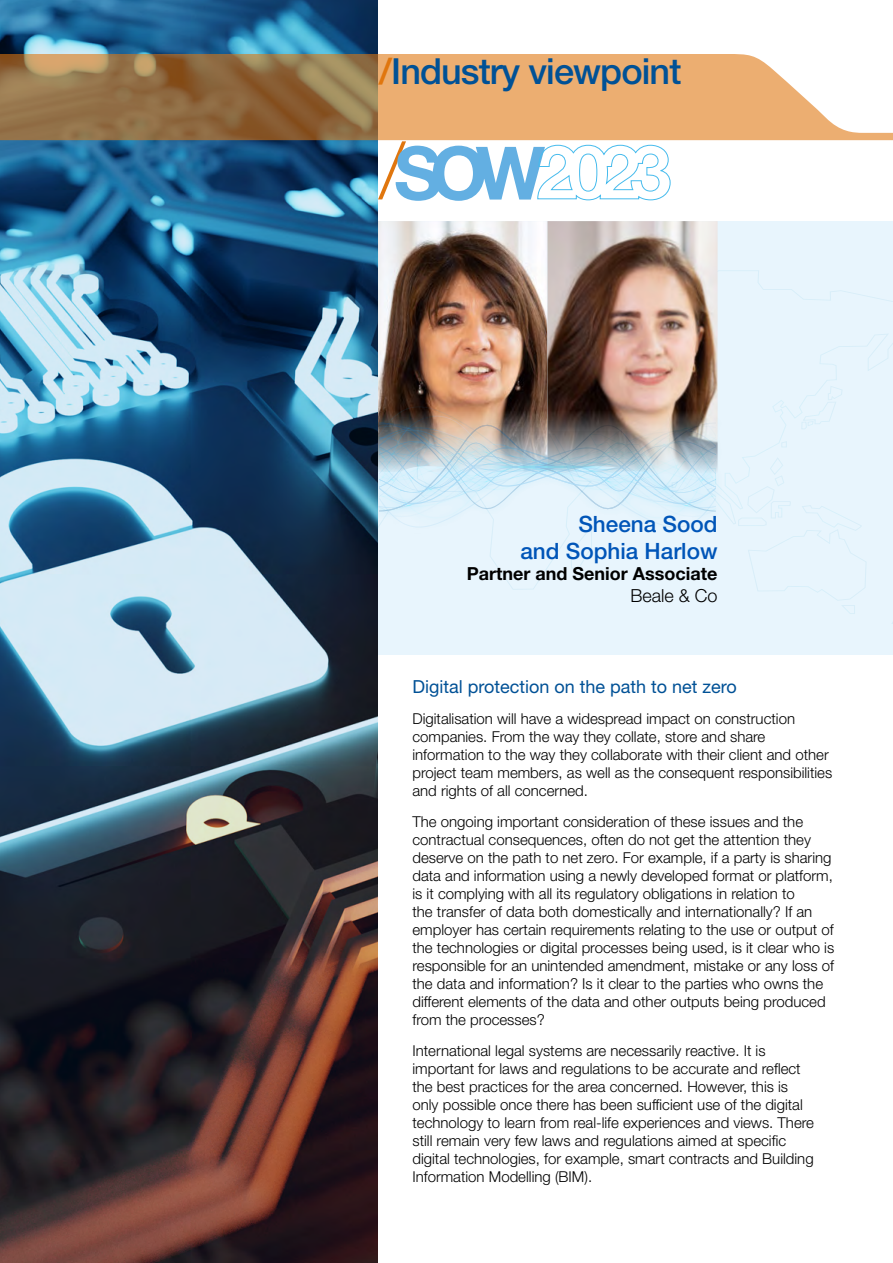
<style>
.page{position:relative;width:893px;height:1263px;background:#fff}
.page>*{position:absolute;margin:0;border:0;box-sizing:border-box;transform-origin:0 0}
.t1{font:500 36px "Helvetica Neue LT Std";letter-spacing:-.025em;color:#005196}
.t2{font:500 22.5px/27px "Helvetica Neue LT Std";color:#0055b8;text-align:right}
.t3{font:18px "Helvetica Neue LT Std";color:#005196}
.t4{font:700 18px "Helvetica Neue LT Std";color:#000}
.t5{font:300 18px "Helvetica Neue LT Std";color:#000}
.t6{font:300 15px/18px "Helvetica Neue LT Std";color:#000}
.s1{color:#e0760e}
</style>
<div class="page">
<svg style="left:378px;top:141px;width:293px;height:60px"></svg>
<div style="left:0;top:221px;width:893px;height:434px;background:#e8f5fd"></div>
<img style="left:377px;top:221px;width:170px;height:178px">
<svg style="left:379px;top:385px;width:487px;height:229px"></svg>
<img style="left:0;top:0;width:377px;height:1263px">
<svg style="left:0;top:54px;width:893px;height:86px;fill:#ecae71"></svg>
<img style="left:547px;top:221px;width:171px;height:259px">
<h1 class="t1" style="left:379px;top:50px;width:304px"><span class="s1">/</span>Industry viewpoint</h1>
<h2 class="t2" style="left:520px;top:510px;width:199px">Sheena Sood<br>and Sophia Harlow</h2>
<p class="t4" style="left:467px;top:563px;width:252px">Partner and Senior Associate</p>
<p class="t5" style="left:630px;top:584px;width:89px">Beale &amp; Co</p>
<p class="t3" style="left:412px;top:676px;width:326px">Digital protection on the path to net zero</p>
<p class="t6" style="left:412px;top:709px;width:421px">Digitalisation will have a widespread impact on construction companies. From the way they collate, store and share information to the way they collaborate with their client and other project team members, as well as the consequent responsibilities and rights of all concerned.</p>
<p class="t6" style="left:412px;top:812px;width:423px">The ongoing important consideration of these issues and the contractual consequences, often do not get the attention they deserve on the path to net zero. For example, if a party is sharing data and information using a newly developed format or platform, is it complying with all its regulatory obligations in relation to<br>the transfer of data both domestically and internationally? If an employer has certain requirements relating to the use or output of the technologies or digital processes being used, is it clear who is responsible for an unintended amendment, mistake or any loss of the data and information? Is it clear to the parties who owns the different elements of the data and other outputs being produced from the processes?</p>
<p class="t6" style="left:412px;top:1041px;width:403px">International legal systems are necessarily reactive. It is important for laws and regulations to be accurate and reflect the best practices for the area concerned. However, this is only possible once there has been sufficient use of the digital technology to learn from real-life experiences and views. There still remain very few laws and regulations aimed at specific digital technologies, for example, smart contracts and Building Information Modelling (BIM).</p>
</div>
